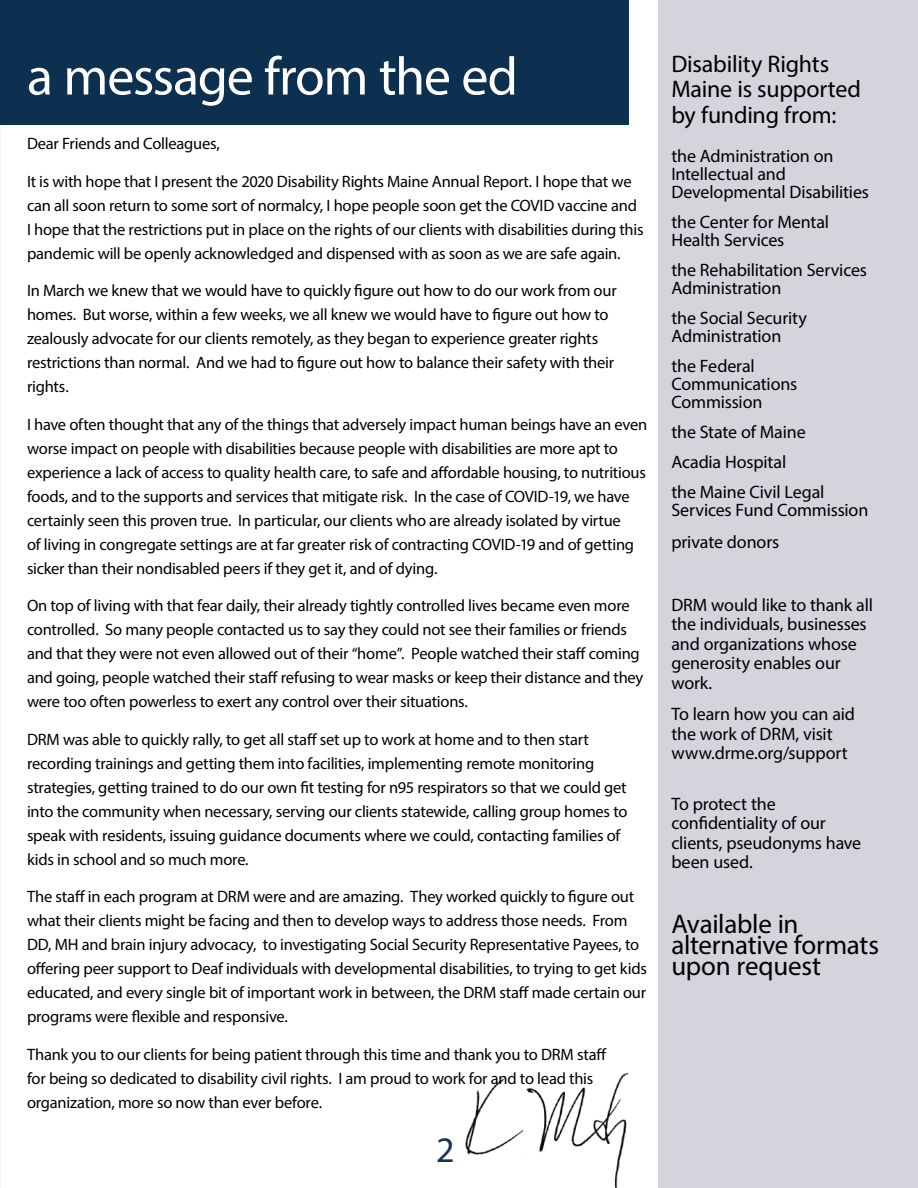
<style>
.page{position:relative;width:918px;height:1188px;background:#fff}
.page>*{position:absolute;margin:0;border:0;box-sizing:border-box;transform-origin:0 0}
.t1{font:54px "Myriad Pro";letter-spacing:-.025em;color:#fff}
.t2{font:36px "Myriad Pro";color:#173158}
.t3{font:27px/21px "Myriad Pro";letter-spacing:-.01em;color:#000}
.t4{font:24px/25.5px "Myriad Pro";letter-spacing:-.01em;color:#000}
.t5{font:18px/19.5px "Myriad Pro";letter-spacing:-.01em;color:#000}
.t6{font:16.5px/24px "Myriad Pro";letter-spacing:-.015em;color:#000}
</style>
<div class="page">
<img style="left:465px;top:1072px;width:164px;height:116px">
<div style="left:0;top:0;width:629px;height:125px;background:#0d3050"></div>
<div style="left:659px;top:0;width:259px;height:1188px;background:#d5d3db"></div>
<h1 class="t1" style="left:27px;top:43px;width:493px">a message from the ed</h1>
<p class="t6" style="left:27px;top:131px;width:194px">Dear Friends and Colleagues,</p>
<p class="t6" style="left:27px;top:169px;width:618px">It is with hope that I present the 2020 Disability Rights Maine Annual Report. I hope that we can all soon return to some sort of normalcy, I hope people soon get the COVID vaccine and I hope that the restrictions put in place on the rights of our clients with disabilities during this pandemic will be openly acknowledged and dispensed with as soon as we are safe again.</p>
<p class="t6" style="left:27px;top:278px;width:591px">In March we knew that we would have to quickly figure out how to do our work from our homes. But worse, within a few weeks, we all knew we would have to figure out how to zealously advocate for our clients remotely, as they began to experience greater rights restrictions than normal. And we had to figure out how to balance their safety with their rights.</p>
<p class="t6" style="left:27px;top:412px;width:622px">I have often thought that any of the things that adversely impact human beings have an even worse impact on people with disabilities because people with disabilities are more apt to experience a lack of access to quality health care, to safe and affordable housing, to nutritious foods, and to the supports and services that mitigate risk. In the case of COVID-19, we have certainly seen this proven true. In particular, our clients who are already isolated by virtue<br>of living in congregate settings are at far greater risk of contracting COVID-19 and of getting sicker than their nondisabled peers if they get it, and of dying.</p>
<p class="t6" style="left:27px;top:593px;width:618px">On top of living with that fear daily, their already tightly controlled lives became even more controlled. So many people contacted us to say they could not see their families or friends and that they were not even allowed out of their “home”. People watched their staff coming and going, people watched their staff refusing to wear masks or keep their distance and they were too often powerless to exert any control over their situations.</p>
<p class="t6" style="left:27px;top:727px;width:602px">DRM was able to quickly rally, to get all staff set up to work at home and to then start recording trainings and getting them into facilities, implementing remote monitoring strategies, getting trained to do our own fit testing for n95 respirators so that we could get into the community when necessary, serving our clients statewide, calling group homes to speak with residents, issuing guidance documents where we could, contacting families of kids in school and so much more.</p>
<p class="t6" style="left:27px;top:884px;width:621px">The staff in each program at DRM were and are amazing. They worked quickly to figure out what their clients might be facing and then to develop ways to address those needs. From DD, MH and brain injury advocacy, to investigating Social Security Representative Payees, to offering peer support to Deaf individuals with developmental disabilities, to trying to get kids educated, and every single bit of important work in between, the DRM staff made certain our programs were flexible and responsive.</p>
<p class="t6" style="left:27px;top:1042px;width:581px">Thank you to our clients for being patient through this time and thank you to DRM staff for being so dedicated to disability civil rights. I am proud to work for and to lead this organization, more so now than ever before.</p>
<h2 class="t2" style="left:436px;top:1127px;width:20px">2</h2>
<h3 class="t4" style="left:671px;top:50px;width:191px">Disability Rights<br>Maine is supported by funding from:</h3>
<p class="t5" style="left:671px;top:147px;width:199px;line-height:18px">the Administration on<br>Intellectual and<br>Developmental Disabilities</p>
<p class="t5" style="left:671px;top:213px;width:159px;line-height:18px">the Center for Mental<br>Health Services</p>
<p class="t5" style="left:671px;top:261px;width:197px;line-height:18px">the Rehabilitation Services<br>Administration</p>
<p class="t5" style="left:671px;top:309px;width:137px;line-height:18px">the Social Security<br>Administration</p>
<p class="t5" style="left:671px;top:357px;width:127px;line-height:18px">the Federal<br>Communications<br>Commission</p>
<p class="t5" style="left:671px;top:417px;width:155px;line-height:30px">the State of Maine<br>Acadia Hospital<br>the Maine Civil Legal</p>
<p class="t5" style="left:671px;top:494px;width:199px;line-height:31.5px">Services Fund Commission private donors</p>
<p class="t5" style="left:671px;top:594px;width:203px">DRM would like to thank all the individuals, businesses and organizations whose generosity enables our work.</p>
<p class="t5" style="left:671px;top:704px;width:185px">To learn how you can aid the work of DRM, visit www.drme.org/support</p>
<p class="t5" style="left:671px;top:794px;width:191px">To protect the confidentiality of our clients, pseudonyms have been used.</p>
<h3 class="t3" style="left:671px;top:913px;width:209px">Available in alternative formats upon request</h3>
</div>
